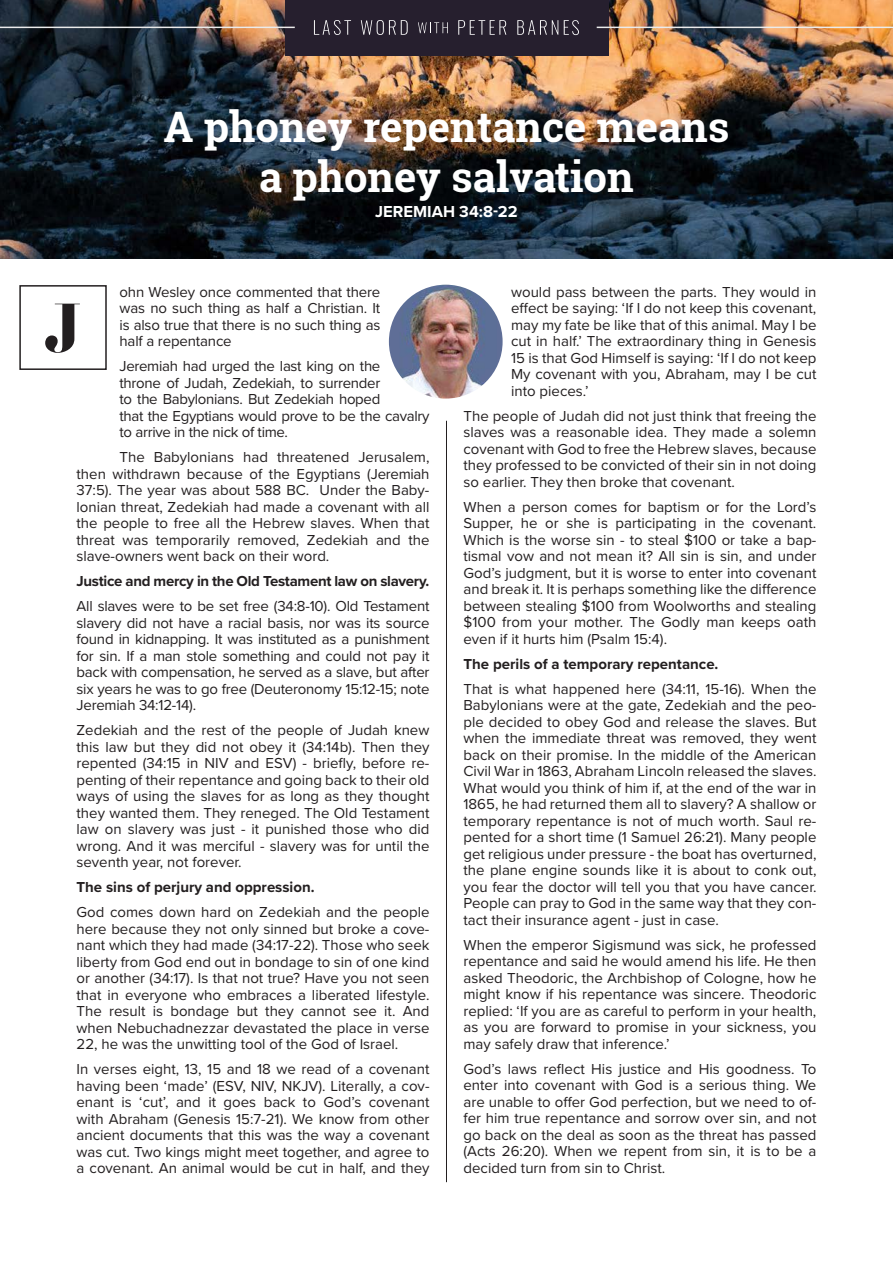
<style>
.page{position:relative;width:893px;height:1263px;background:#fff}
.page>*{position:absolute;margin:0;border:0;box-sizing:border-box;transform-origin:0 0}
.t1{font:700 65.85px "Essonnes Headline";color:#231f20}
.t2{font:700 42px/50.4px "Roboto Slab";color:#fff;text-align:center}
.t3{font:700 16.5px "Proxima Nova";color:#fff}
.t4{font:15px/16.5px "Proxima Nova";color:#231f20;text-align:justify}
.t5{font:15px/16.5px "Proxima Nova";letter-spacing:-.02em;color:#231f20}
.t6{font:700 15px "Proxima Nova";color:#231f20}
.t7{font:700 15px "Proxima Nova";letter-spacing:-.02em;color:#231f20}
</style>
<div class="page">
<img style="left:0;top:0;width:893px;height:259px">
<div style="left:285px;top:0;width:323px;height:55px;background:#261f2e"></div>
<svg style="left:314px;top:20px;width:37px;height:15px"></svg>
<svg style="left:361px;top:20px;width:47px;height:15px"></svg>
<svg style="left:418px;top:22px;width:30px;height:11px"></svg>
<svg style="left:458px;top:20px;width:48px;height:15px"></svg>
<svg style="left:517px;top:20px;width:41px;height:15px"></svg>
<svg style="left:564px;top:20px;width:15px;height:15px"></svg>
<hr style="left:597px;top:27px;width:296px;height:1px;background:#ebebeb">
<hr style="left:0;top:27px;width:295px;height:1px;background:#ebebeb">
<img style="left:389px;top:285px;width:114px;height:114px;border-radius:57px">
<hr style="left:446px;top:421px;width:1px;height:761px;background:#231f20">
<div style="left:19px;top:285px;width:88px;height:85px;border:2px solid #231f20"></div>
<h2 class="t2" style="left:163px;top:101px;width:567px">A phoney repentance means a phoney salvation</h2>
<p class="t3" style="left:375px;top:199px;width:144px">JEREMIAH 34:8-22</p>
<p class="t4" style="left:119px;top:283px;width:262px">ohn Wesley once commented that there was no such thing as half a Christian. It is also true that there is no such thing as half a repentance</p>
<p class="t5" style="left:119px;top:357px;width:311px">Jeremiah had urged the last king on the<br>throne of Judah, Zedekiah, to surrender<br>to the Babylonians. But Zedekiah hoped<br>that the Egyptians would prove to be the cavalry to arrive in the nick of time.</p>
<p class="t4" style="left:77px;top:448px;width:354px;text-indent:43px">The Babylonians had threatened Jerusalem, then withdrawn because of the Egyptians (Jeremiah 37:5). The year was about 588 BC. Under the Baby&shy;lonian threat, Zedekiah had made a covenant with all the people to free all the Hebrew slaves. When that threat was temporarily removed, Zedekiah and the slave-owners went back on their word.</p>
<p class="t7" style="left:77px;top:570px;width:354px">Justice and mercy in the Old Testament law on slavery.</p>
<p class="t4" style="left:77px;top:597px;width:354px">All slaves were to be set free (34:8-10). Old Testament slavery did not have a racial basis, nor was its source found in kidnapping. It was instituted as a punishment for sin. If a man stole something and could not pay it back with compensation, he served as a slave, but after six years he was to go free (Deuteronomy 15:12-15; note Jeremiah 34:12-14).</p>
<p class="t4" style="left:77px;top:721px;width:354px">Zedekiah and the rest of the people of Judah knew this law but they did not obey it (34:14b). Then they repented (34:15 in NIV and ESV) - briefly, before re&shy;penting of their repentance and going back to their old ways of using the slaves for as long as they thought they wanted them. They reneged. The Old Testament law on slavery was just - it punished those who did wrong. And it was merciful - slavery was for until the seventh year, not forever.</p>
<p class="t6" style="left:77px;top:876px;width:239px">The sins of perjury and oppression.</p>
<p class="t4" style="left:77px;top:903px;width:354px">God comes down hard on Zedekiah and the people here because they not only sinned but broke a cove&shy;nant which they had made (34:17-22). Those who seek liberty from God end out in bondage to sin of one kind or another (34:17). Is that not true? Have you not seen that in everyone who embraces a liberated lifestyle.<br>The result is bondage but they cannot see it. And when Nebuchadnezzar devastated the place in verse 22, he was the unwitting tool of the God of Israel.</p>
<p class="t4" style="left:77px;top:1060px;width:354px">In verses eight, 13, 15 and 18 we read of a covenant having been ‘made’ (ESV, NIV, NKJV). Literally, a cov&shy;enant is ‘cut’, and it goes back to God’s covenant with Abraham (Genesis 15:7-21). We know from other ancient documents that this was the way a covenant was cut. Two kings might meet together, and agree to a covenant. An animal would be cut in half, and they</p>
<h1 class="t1" style="left:44px;top:281px;width:38px">J</h1>
<p class="t4" style="left:511px;top:283px;width:307px">would pass between the parts. They would in effect be saying: ‘If I do not keep this covenant, may my fate be like that of this animal. May I be cut in half.’ The extraordinary thing in Genesis 15 is that God Himself is saying: ‘If I do not keep My covenant with you, Abraham, may I be cut into pieces.’</p>
<p class="t4" style="left:463px;top:407px;width:354px">The people of Judah did not just think that freeing the slaves was a reasonable idea. They made a solemn covenant with God to free the Hebrew slaves, because they professed to be convicted of their sin in not doing so earlier. They then broke that covenant.</p>
<p class="t4" style="left:463px;top:498px;width:354px">When a person comes for baptism or for the Lord’s Supper, he or she is participating in the covenant.<br>Which is the worse sin - to steal $100 or take a bap&shy;tismal vow and not mean it? All sin is sin, and under God’s judgment, but it is worse to enter into covenant and break it. It is perhaps something like the difference between stealing $100 from Woolworths and stealing $100 from your mother. The Godly man keeps oath even if it hurts him (Psalm 15:4).</p>
<p class="t6" style="left:463px;top:652px;width:256px">The perils of a temporary repentance.</p>
<p class="t4" style="left:463px;top:680px;width:354px">That is what happened here (34:11, 15-16). When the Babylonians were at the gate, Zedekiah and the peo&shy;ple decided to obey God and release the slaves. But when the immediate threat was removed, they went back on their promise. In the middle of the American Civil War in 1863, Abraham Lincoln released the slaves.<br>What would you think of him if, at the end of the war in 1865, he had returned them all to slavery? A shallow or temporary repentance is not of much worth. Saul re&shy;pented for a short time (1 Samuel 26:21). Many people get religious under pressure - the boat has overturned, the plane engine sounds like it is about to conk out, you fear the doctor will tell you that you have cancer.<br>People can pray to God in the same way that they con&shy;tact their insurance agent - just in case.</p>
<p class="t4" style="left:463px;top:936px;width:354px">When the emperor Sigismund was sick, he professed repentance and said he would amend his life. He then asked Theodoric, the Archbishop of Cologne, how he might know if his repentance was sincere. Theodoric replied: ‘If you are as careful to perform in your health, as you are forward to promise in your sickness, you may safely draw that inference.’</p>
<p class="t4" style="left:463px;top:1060px;width:354px">God’s laws reflect His justice and His goodness. To enter into covenant with God is a serious thing. We are unable to offer God perfection, but we need to of&shy;fer him true repentance and sorrow over sin, and not go back on the deal as soon as the threat has passed (Acts 26:20). When we repent from sin, it is to be a decided turn from sin to Christ.</p>
</div>
